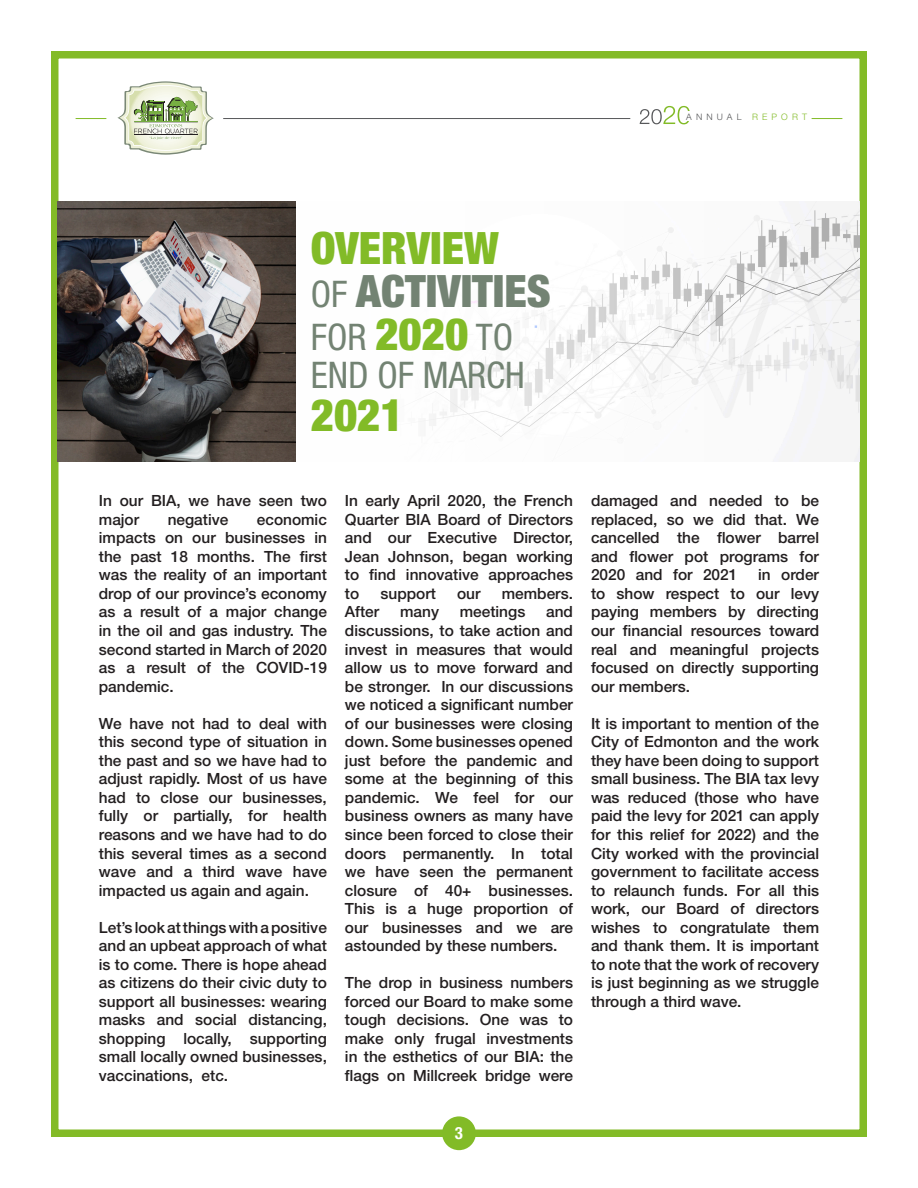
<style>
.page{position:relative;width:918px;height:1188px;background:#fff}
.page>*{position:absolute;margin:0;border:0;box-sizing:border-box;transform-origin:0 0}
.t1{font:900 condensed 44.7px "Helvetica Neue LT Std";color:#82bb27}
.t2{font:900 condensed 44.7px "Helvetica Neue LT Std";color:#738373}
.t3{font:condensed 36.75px "Helvetica Neue LT Std";color:#738373}
.t4{font:700 condensed 16.8px "Helvetica Neue LT Std";color:#fff}
.t5{font:500 15.45px/18.6px "Helvetica Neue LT Std";color:#231f20;text-align:justify}
.t6{font:300 8.85px "Helvetica Neue LT Std";letter-spacing:.46em;color:#57585a}
.s1{color:#82bb27}
.s2{font-weight:400;font-size:36.75px}
.s3{font-weight:900;font-size:44.7px;color:#82bb27}
</style>
<div class="page">
<hr style="left:223px;top:118px;width:407px;height:1px;background:#57585a">
<hr style="left:812px;top:118px;width:30px;height:1px;background:#82bb27">
<hr style="left:76px;top:118px;width:30px;height:1px;background:#82bb27">
<svg style="left:117px;top:81px;width:97px;height:74px"></svg>
<svg style="left:640px;top:106px;width:50px;height:18px"></svg>
<div style="left:51px;top:51px;width:816px;height:1086px;border:8px solid #83bb27"></div>
<div style="left:442px;top:1116px;width:34px;height:34px;background:#82bb27;border-radius:50%"></div>
<img style="left:295px;top:202px;width:565px;height:259px">
<img style="left:58px;top:202px;width:237px;height:259px">
<p class="t6" style="left:686px;top:111px;width:122px">ANNUAL <span class="s1">REPORT</span></p>
<p class="t1" style="left:311px;top:220px;width:190px">OVERVIEW</p>
<p class="t2" style="left:311px;top:263px;width:242px"><span class="s2">OF</span> ACTIVITIES</p>
<p class="t3" style="left:311px;top:315px;width:204px">FOR <span class="s3">2020</span> TO</p>
<p class="t3" style="left:311px;top:354px;width:216px">END OF MARCH</p>
<p class="t1" style="left:311px;top:388px;width:94px">2021</p>
<p class="t5" style="left:99px;top:491px;width:230px">In our BIA, we have seen two major</p>
<p class="t5" style="left:99px;top:510px;width:230px;text-indent:158px">economic impacts on our businesses in the past 18 months. The first was the reality of an important drop of our province’s economy as a result of a major change in the oil and gas industry. The second started in March of 2020 as a result of the COVID-19 pandemic.</p>
<p class="t5" style="left:99px;top:714px;width:230px">We have not had to deal with this second type of situation in the past and so we have had to adjust rapidly. Most of us have had to close our businesses, fully or partially, for health reasons and we have had to do this several times as a second wave and a third wave have impacted us again and again.</p>
<p class="t5" style="left:99px;top:918px;width:230px">Let’s look at things with a positive and an upbeat approach of what is to come. There is hope ahead as citizens do their civic duty to support all businesses: wearing masks and social distancing, shopping locally, supporting small locally owned businesses, vaccinations, etc.</p>
<p class="t5" style="left:168px;top:510px;width:62px">negative</p>
<p class="t5" style="left:345px;top:491px;width:230px">In early April 2020, the French Quarter BIA Board of Directors and our Executive Director, Jean Johnson, began working to find innovative approaches to</p>
<p class="t5" style="left:380px;top:584px;width:57px">support</p>
<p class="t5" style="left:457px;top:584px;width:25px">our</p>
<p class="t5" style="left:502px;top:584px;width:73px">members.</p>
<p class="t5" style="left:345px;top:603px;width:230px;text-indent:201px">and discussions, to take action and invest in measures that would allow us to move forward and be stronger. In our discussions we noticed a significant number of our businesses were closing down. Some businesses opened just before the pandemic and some at the beginning of this pandemic. We feel for our business owners as many have since been forced to close their doors permanently. In total we have seen the permanent closure of 40+ businesses.<br>This is a huge proportion of our businesses and we are astounded by these numbers.</p>
<p class="t5" style="left:345px;top:973px;width:230px">The drop in business numbers forced our Board to make some tough decisions. One was to make only frugal investments in the esthetics of our BIA: the flags on Millcreek bridge were</p>
<p class="t5" style="left:345px;top:603px;width:36px">After</p>
<p class="t5" style="left:400px;top:603px;width:40px">many</p>
<p class="t5" style="left:460px;top:603px;width:67px">meetings</p>
<p class="t4" style="left:455px;top:1123px;width:10px">3</p>
<p class="t5" style="left:591px;top:491px;width:230px">damaged and needed to be replaced, so we did that. We cancelled the flower barrel and flower pot programs for 2020 and for 2021</p>
<p class="t5" style="left:591px;top:565px;width:230px;text-indent:167px">in order to show respect to our levy paying members by directing our financial resources toward real and meaningful projects focused on directly supporting our members.</p>
<p class="t5" style="left:591px;top:714px;width:230px">It is important to mention of the City of Edmonton and the work they have been doing to support small business. The BIA tax levy was reduced (those who have paid the levy for 2021 can apply for this relief for 2022) and the City worked with the provincial government to facilitate access to relaunch funds. For all this work, our Board of directors wishes to congratulate them and thank them. It is important to note that the work of recovery is just beginning as we struggle through a third wave.</p>
</div>
